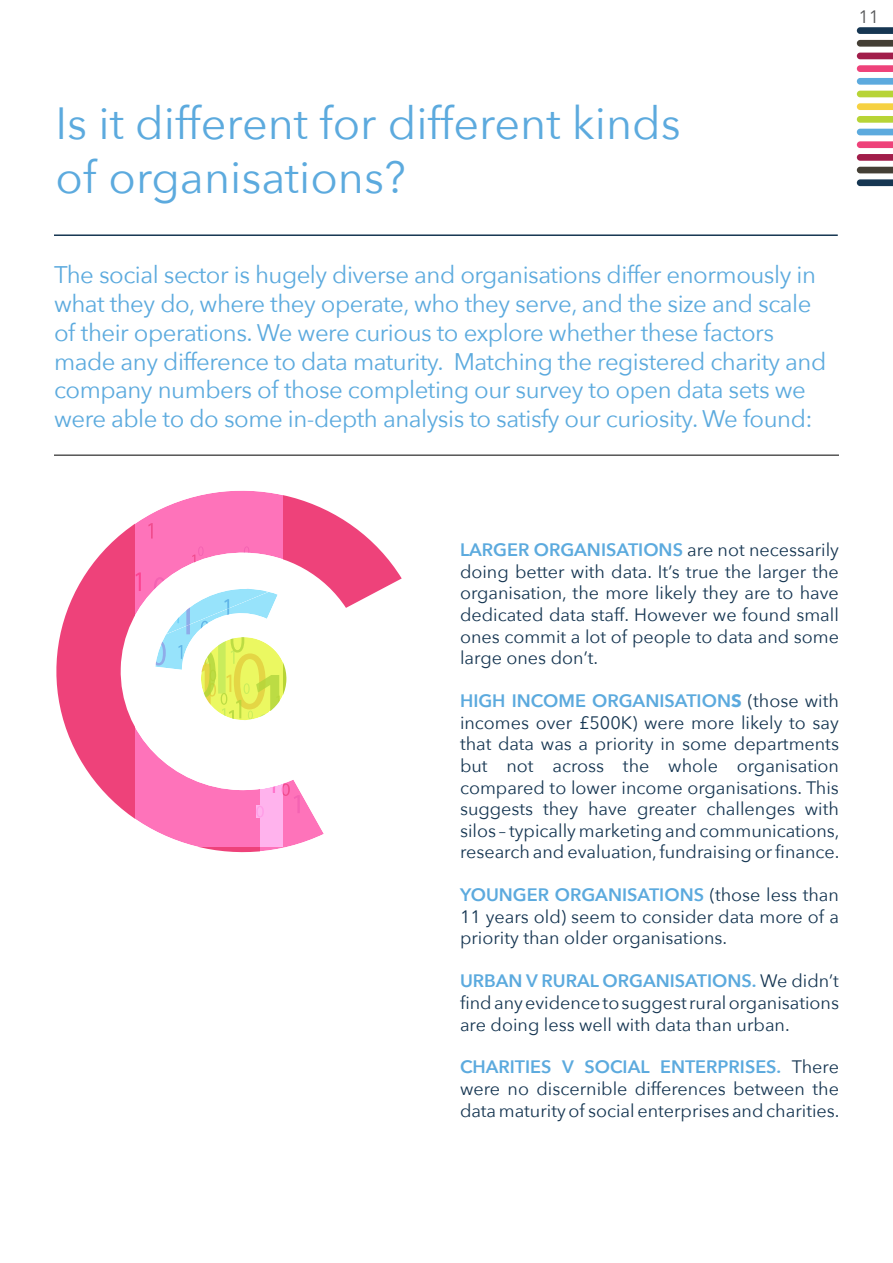
<style>
.page{position:relative;width:893px;height:1263px;background:#fff}
.page>*{position:absolute;margin:0;border:0;box-sizing:border-box;transform-origin:0 0}
.t1{font:45px/54px "Avenir Next";color:#5caade}
.t2{font:24px/28.8px "Avenir Next";letter-spacing:-.02em;color:#5caade}
.t3{font:18px/21.6px "Avenir Next";color:#163652;text-align:justify}
.t4{font:18px "Avenir Next";color:#58595b}
.s1{font-weight:600;color:#5caade}
.s2{font-weight:700;color:#5caade}
</style>
<div class="page">
<svg style="left:857px;top:27px;width:36px;height:7px"></svg>
<svg style="left:857px;top:40px;width:36px;height:7px"></svg>
<svg style="left:857px;top:53px;width:36px;height:6px"></svg>
<svg style="left:857px;top:65px;width:36px;height:7px"></svg>
<svg style="left:857px;top:78px;width:36px;height:7px"></svg>
<svg style="left:857px;top:91px;width:36px;height:6px"></svg>
<svg style="left:857px;top:103px;width:36px;height:7px"></svg>
<svg style="left:857px;top:116px;width:36px;height:7px"></svg>
<svg style="left:857px;top:129px;width:36px;height:6px"></svg>
<svg style="left:857px;top:141px;width:36px;height:7px"></svg>
<svg style="left:857px;top:154px;width:36px;height:7px"></svg>
<svg style="left:857px;top:167px;width:36px;height:6px"></svg>
<svg style="left:857px;top:179px;width:36px;height:7px"></svg>
<hr style="left:54px;top:234px;width:784px;height:2px;background:#163652">
<hr style="left:54px;top:455px;width:785px;height:1px;background:#000">
<svg style="left:56px;top:490px;width:346px;height:329px"></svg>
<svg style="left:148px;top:523px;width:5px;height:15px"></svg>
<svg style="left:399px;top:812px;width:3px;height:7px"></svg>
<svg style="left:136px;top:546px;width:255px;height:307px"></svg>
<h1 class="t1" style="left:56px;top:94px;width:627px">Is it different for different kinds of organisations?</h1>
<p class="t2" style="left:54px;top:259px;width:774px">The social sector is hugely diverse and organisations differ enormously in what they do, where they operate, who they serve, and the size and scale of their operations. We were curious to explore whether these factors made any difference to data maturity. Matching the registered charity and company numbers of those completing our survey to open data sets we were able to do some in-depth analysis to satisfy our curiosity. We found:</p>
<p class="t4" style="left:858px;top:1px;width:22px">11</p>
<p class="t3" style="left:460px;top:538px;width:380px"><span class="s1">LARGER ORGANISATIONS</span> are not necessarily doing better with data. It’s true the larger the organisation, the more likely they are to have dedicated data staff. However we found small ones commit a lot of people to data and some large ones don’t.</p>
<p class="t3" style="left:460px;top:689px;width:381px"><span class="s1">HIGH INCOME ORGANISATION</span><span class="s2">S</span> (those with incomes over £500K) were more likely to say that data was a priority in some departments but not across the whole organisation compared to lower income organisations. This suggests they have greater challenges with silos – typically marketing and communications, research and evaluation, fundraising or finance.</p>
<p class="t3" style="left:460px;top:883px;width:380px"><span class="s1">YOUNGER ORGANISATIONS</span> (those less than 11 years old) seem to consider data more of a priority than older organisations.</p>
<p class="t3" style="left:460px;top:969px;width:380px"><span class="s1">URBAN V RURAL ORGANISATIONS.</span> We didn’t find any evidence to suggest rural organisations are doing less well with data than urban.</p>
<p class="t3" style="left:460px;top:1055px;width:381px"><span class="s1">CHARITIES V SOCIAL ENTERPRISES.</span> There were no discernible differences between the data maturity of social enterprises and charities.</p>
</div>
